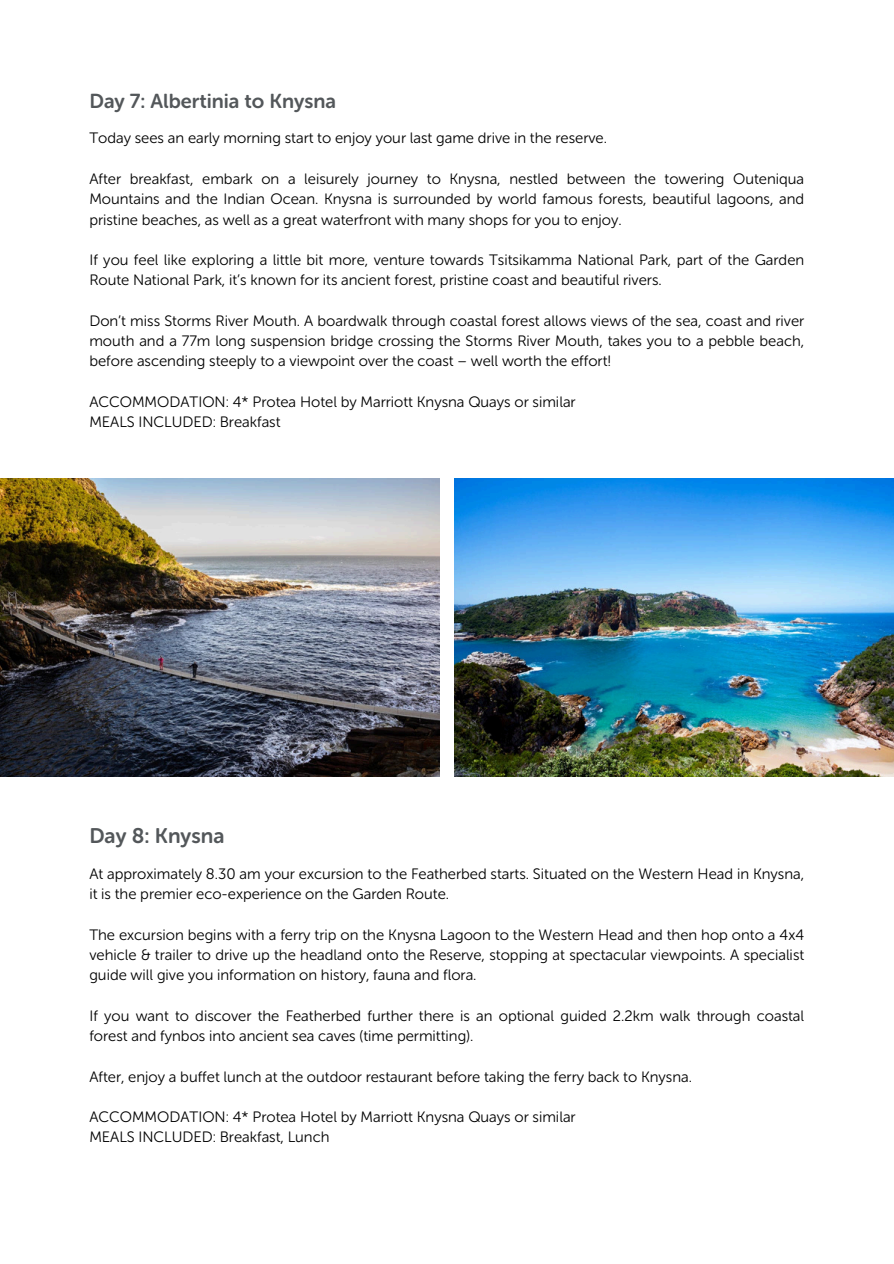
<style>
.page{position:relative;width:894px;height:1264px;background:#fff}
.page>*{position:absolute;margin:0;border:0;box-sizing:border-box;transform-origin:0 0}
.t1{font:21px "Museo Sans Rounded 700";color:#53575a}
.t2{font:20.1px "Museo Sans Rounded 700";color:#53575a}
.t3{font:15px/20.2px "Museo Sans Rounded 300";color:#000;text-align:justify}
</style>
<div class="page">
<img style="left:0;top:478px;width:439px;height:298px">
<img style="left:454px;top:478px;width:439px;height:298px">
<p class="t2" style="left:89px;top:89px;width:248px">Day 7: Albertinia to Knysna</p>
<h1 class="t3" style="left:89px;top:128px;width:519px">Today sees an early morning start to enjoy your last game drive in the reserve.</h1>
<p class="t3" style="left:89px;top:169px;width:716px">After breakfast, embark on a leisurely journey to Knysna, nestled between the towering Outeniqua Mountains and the Indian Ocean. Knysna is surrounded by world famous forests, beautiful lagoons, and pristine beaches, as well as a great waterfront with many shops for you to enjoy.</p>
<p class="t3" style="left:89px;top:250px;width:716px">If you feel like exploring a little bit more, venture towards Tsitsikamma National Park, part of the Garden<br>Route National Park, it’s known for its ancient forest, pristine coast and beautiful rivers.</p>
<p class="t3" style="left:89px;top:310px;width:716px">Don’t miss Storms River Mouth. A boardwalk through coastal forest allows views of the sea, coast and river mouth and a 77m long suspension bridge crossing the Storms River Mouth, takes you to a pebble beach, before ascending steeply to a viewpoint over the coast – well worth the effort!</p>
<p class="t3" style="left:89px;top:391px;width:487px">ACCOMMODATION: 4* Protea Hotel by Marriott Knysna Quays or similar</p>
<p class="t3" style="left:89px;top:412px;width:193px">MEALS INCLUDED: Breakfast</p>
<p class="t1" style="left:89px;top:823px;width:136px">Day 8: Knysna</p>
<p class="t3" style="left:89px;top:863px;width:716px">At approximately 8.30 am your excursion to the Featherbed starts. Situated on the Western Head in Knysna, it is the premier eco-experience on the Garden Route.</p>
<h1 class="t3" style="left:89px;top:924px;width:716px">The excursion begins with a ferry trip on the Knysna Lagoon to the Western Head and then hop onto a 4x4 vehicle &amp; trailer to drive up the headland onto the Reserve, stopping at spectacular viewpoints. A specialist guide will give you information on history, fauna and flora.</h1>
<p class="t3" style="left:89px;top:1005px;width:716px">If you want to discover the Featherbed further there is an optional guided 2.2km walk through coastal forest and fynbos into ancient sea caves (time permitting).</p>
<p class="t3" style="left:89px;top:1066px;width:604px">After, enjoy a buffet lunch at the outdoor restaurant before taking the ferry back to Knysna.</p>
<p class="t3" style="left:89px;top:1106px;width:487px">ACCOMMODATION: 4* Protea Hotel by Marriott Knysna Quays or similar</p>
<p class="t3" style="left:89px;top:1127px;width:241px">MEALS INCLUDED: Breakfast, Lunch</p>
</div>
